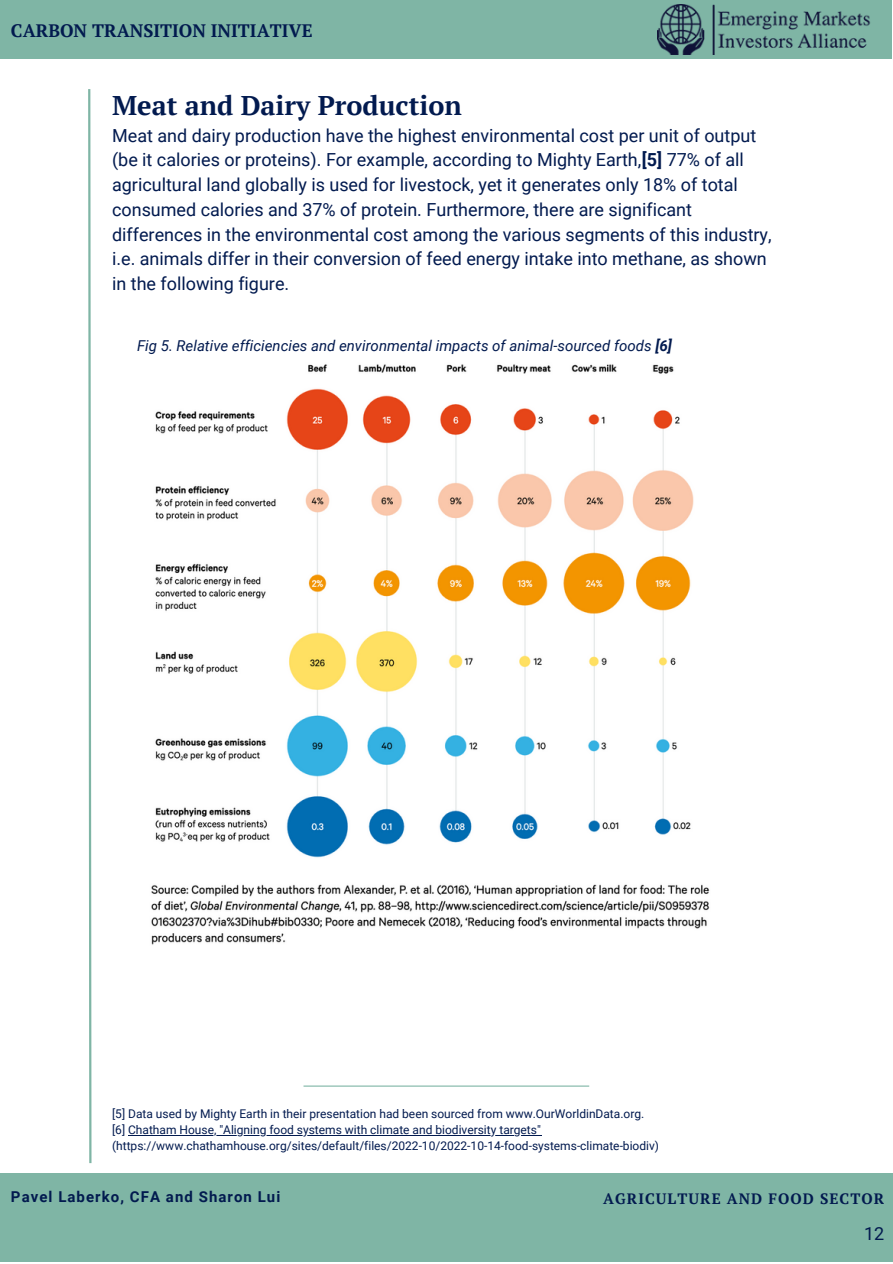
<style>
.page{position:relative;width:893px;height:1264px;background:#fff}
.page>*{position:absolute;margin:0;border:0;box-sizing:border-box;transform-origin:0 0}
.t1{font:700 27px "PT Serif";color:#021a4f}
.t2{font:18px/24.8px "Roboto";color:#021a4f}
.t3{font:700 18px "PT Serif";color:#021a4f}
.t4{font:italic 15px "Roboto";color:#021a4f}
.t5{font:700 15px "Roboto";letter-spacing:.07em;color:#021a4f}
.t6{font:700 15px "PT Serif";letter-spacing:.07em;color:#021a4f}
.t7{font:12px/16px "Roboto";color:#021a4f}
.s1{font-weight:700}
</style>
<div class="page">
<svg style="left:88px;top:89px;width:4px;height:1075px"></svg>
<div style="left:0;top:0;width:891px;height:59px;background:#7fb5a5"></div>
<img style="left:657px;top:4px;width:213px;height:51px">
<div style="left:0;top:1173px;width:892px;height:88px;background:#7fb5a5"></div>
<hr style="left:303px;top:1085px;width:286px;height:1px;background:#7fb5a5">
<img style="left:151px;top:364px;width:559px;height:581px">
<hr style="left:128px;top:1134px;width:413px;height:1px;background:#021a4f">
<p class="t3" style="left:11px;top:18px;width:303px">CARBON TRANSITION INITIATIVE</p>
<h1 class="t1" style="left:112px;top:87px;width:351px">Meat and Dairy Production</h1>
<p class="t2" style="left:112px;top:123px;width:661px">Meat and dairy production have the highest environmental cost per unit of output (be it calories or proteins). For example, according to Mighty Earth,<span class="s1">[5]</span> 77% of all agricultural land globally is used for livestock, yet it generates only 18% of total consumed calories and 37% of protein. Furthermore, there are significant differences in the environmental cost among the various segments of this industry, i.e. animals differ in their conversion of feed energy intake into methane, as shown in the following figure.</p>
<p class="t4" style="left:137px;top:337px;width:536px">Fig 5. Relative efficiencies and environmental impacts of animal-sourced foods <span class="s1">[6]</span></p>
<p class="t7" style="left:112px;top:1105px;width:548px">[5] Data used by Mighty Earth in their presentation had been sourced from www.OurWorldinData.org. [6] Chatham House, "Aligning food systems with climate and biodiversity targets" (https://www.chathamhouse.org/sites/default/files/2022-10/2022-10-14-food-systems-climate-biodiv)</p>
<p class="t5" style="left:11px;top:1188px;width:271px">Pavel Laberko, CFA and Sharon Lui</p>
<p class="t6" style="left:603px;top:1188px;width:282px">AGRICULTURE AND FOOD SECTOR</p>
<p class="t2" style="left:863px;top:1221px;width:22px">12</p>
</div>
